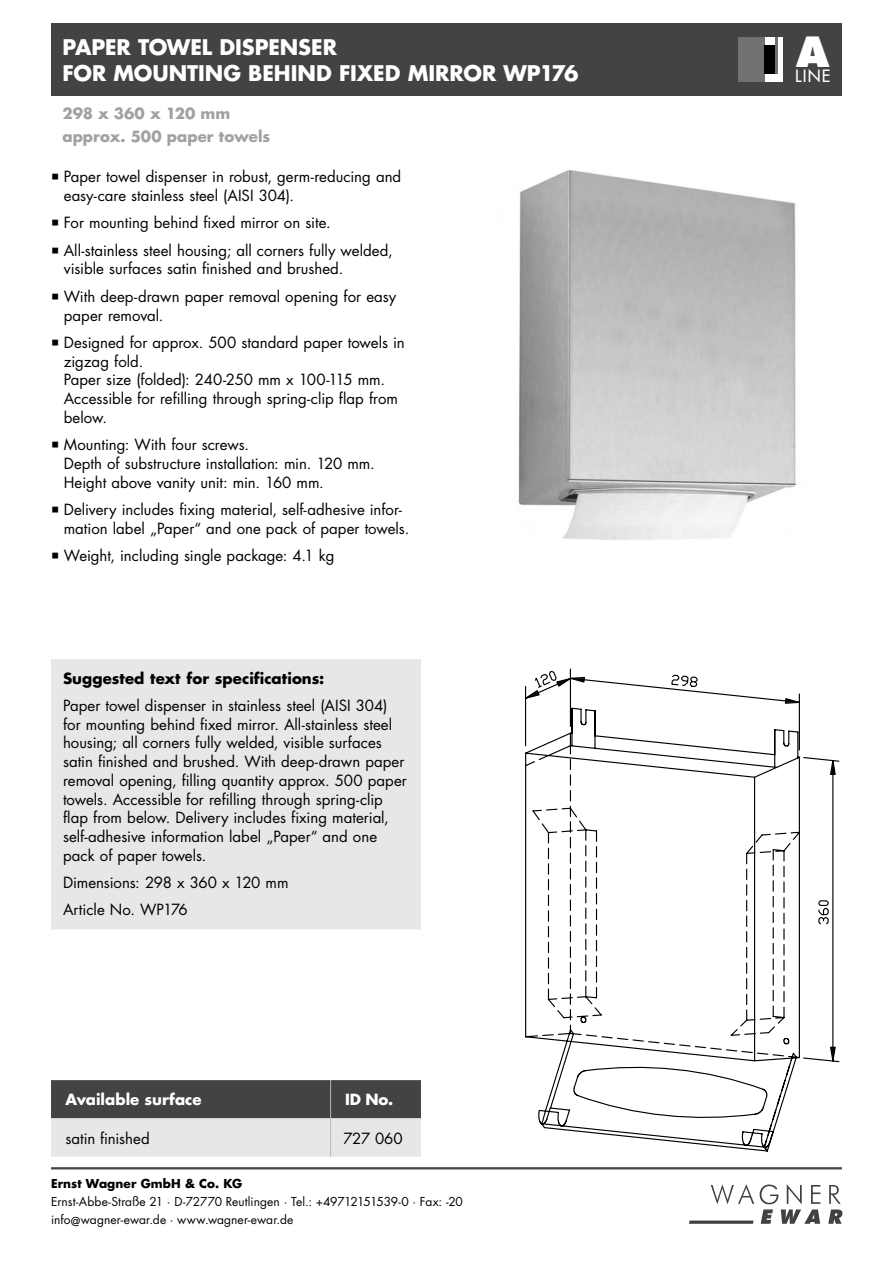
<style>
.page{position:relative;width:893px;height:1263px;background:#fff}
.page>*{position:absolute;margin:0;border:0;box-sizing:border-box;transform-origin:0 0}
.t1{font:800 40.5px "Futura Std";color:#fff}
.t2{font:700 21px/26.5px "Futura Std";color:#fff}
.t3{font:500 16.5px "Futura Std";color:#fff}
.t4{font:15px/18.8px "Futura Std";color:#000}
.t5{font:700 15px "Futura Std";color:#a1a1a1}
.t6{font:700 15px "Futura Std";color:#fff}
.t7{font:12px/18px "Futura Std";color:#000}
.s1{font-weight:700}
</style>
<div class="page">
<svg style="left:689px;top:1184px;width:153px;height:40px"></svg>
<hr style="left:51px;top:1167px;width:791px;height:2px;background:#434343">
<div style="left:51px;top:23px;width:791px;height:73px;background:#434343"></div>
<svg style="left:525px;top:668px;width:314px;height:484px"></svg>
<svg style="left:829px;top:754px;width:7px;height:22px"></svg>
<svg style="left:784px;top:697px;width:22px;height:7px"></svg>
<svg style="left:829px;top:1046px;width:7px;height:22px"></svg>
<svg style="left:525px;top:689px;width:16px;height:12px"></svg>
<svg style="left:555px;top:676px;width:31px;height:12px"></svg>
<img style="left:518px;top:170px;width:279px;height:370px">
<svg style="left:51px;top:1080px;width:370px;height:77px;background:#969696"></svg>
<hr style="left:330px;top:1080px;width:1px;height:38px;background:#b8b8b8">
<hr style="left:330px;top:1118px;width:1px;height:39px;background:#b8b8b8">
<svg style="left:764px;top:37px;width:19px;height:45px"></svg>
<div style="left:738px;top:37px;width:26px;height:45px;background:#717171"></div>
<hr style="left:775px;top:37px;width:2px;height:36px;background:#717171">
<div style="left:764px;top:45px;width:11px;height:28px;background:#000"></div>
<div style="left:57px;top:665px;width:358px;height:258px;background:#e7e7e7"></div>
<div style="left:51px;top:659px;width:370px;height:270px;border:12px solid #e7e7e7"></div>
<p class="t2" style="left:63px;top:35px;width:517px">PAPER TOWEL DISPENSER<br>FOR MOUNTING BEHIND FIXED MIRROR WP176</p>
<p class="t5" style="left:63px;top:106px;width:169px">298 x 360 x 120 mm</p>
<p class="t5" style="left:63px;top:129px;width:209px">approx. 500 paper towels</p>
<p class="t4" style="left:64px;top:169px;width:339px">Paper towel dispenser in robust, germ-reducing and easy-care stainless steel (AISI 304).</p>
<p class="t4" style="left:64px;top:210px;width:330px;line-height:27.3px">For mounting behind fixed mirror on site.<br>All-stainless steel housing; all corners fully welded,</p>
<p class="t4" style="left:64px;top:256px;width:334px;line-height:27.3px">visible surfaces satin finished and brushed.<br>With deep-drawn paper removal opening for easy</p>
<p class="t4" style="left:64px;top:302px;width:342px;line-height:27.3px">paper removal.<br>Designed for approx. 500 standard paper towels in</p>
<p class="t4" style="left:64px;top:353px;width:336px">zigzag fold.<br>Paper size (folded): 240-250 mm x 100-115 mm.<br>Accessible for refilling through spring-clip flap from below.</p>
<p class="t4" style="left:64px;top:436px;width:312px">Mounting: With four screws.<br>Depth of substructure installation: min. 120 mm.<br>Height above vanity unit: min. 160 mm.</p>
<p class="t4" style="left:64px;top:501px;width:347px">Delivery includes fixing material, self-adhesive infor&shy;mation label „Paper“ and one pack of paper towels.</p>
<p class="t4" style="left:64px;top:547px;width:272px">Weight, including single package: 4.1 kg</p>
<p class="t4" style="left:63px;top:665px;width:326px;line-height:27.3px"><span class="s1">Suggested text for specifications:<br></span>Paper towel dispenser in stainless steel (AISI 304)</p>
<p class="t4" style="left:63px;top:716px;width:345px">for mounting behind fixed mirror. All-stainless steel housing; all corners fully welded, visible surfaces satin finished and brushed. With deep-drawn paper removal opening, filling quantity approx. 500 paper towels. Accessible for refilling through spring-clip flap from below. Delivery includes fixing material, self-adhesive information label „Paper“ and one pack of paper towels.</p>
<p class="t4" style="left:63px;top:870px;width:227px;line-height:27.3px">Dimensions: 298 x 360 x 120 mm<br>Article No. WP176</p>
<p class="t6" style="left:65px;top:1093px;width:138px">Available surface</p>
<p class="t6" style="left:345px;top:1093px;width:50px">ID No.</p>
<p class="t4" style="left:65px;top:1130px;width:86px">satin finished</p>
<p class="t4" style="left:343px;top:1130px;width:61px">727 060</p>
<p class="t7" style="left:51px;top:1175px;width:413px"><span class="s1">Ernst Wagner GmbH &amp; Co. KG<br></span>Ernst-Abbe-Straße 21 · D-72770 Reutlingen · Tel.: +49712151539-0 · Fax: -20 info@wagner-ewar.de · www.wagner-ewar.de</p>
<p class="t1" style="left:796px;top:34px;width:35px">A</p>
<p class="t3" style="left:795px;top:68px;width:37px">LINE</p>
</div>
